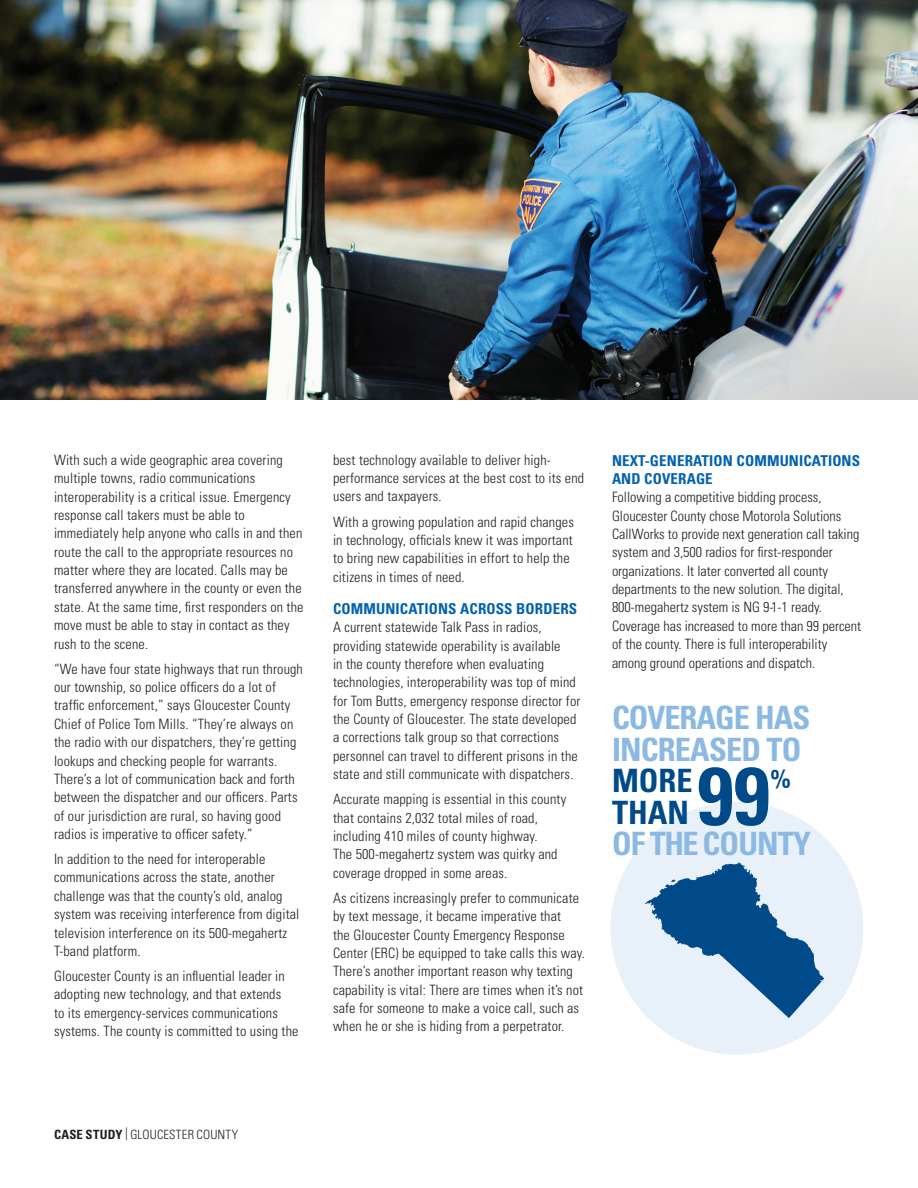
<style>
.page{position:relative;width:918px;height:1188px;background:#fff}
.page>*{position:absolute;margin:0;border:0;box-sizing:border-box;transform-origin:0 0}
.t1{font:700 condensed 82.05px "Univers";color:#004a8a}
.t2{font:700 condensed 32.1px/31.5px "Univers";letter-spacing:-.025em;color:#8bb9e3}
.t3{font:700 condensed 32.1px/31.5px "Univers";color:#004a8a}
.t4{font:700 condensed 26.1px "Univers";color:#004a8a}
.t5{font:700 condensed 15px/18.3px "Univers";letter-spacing:.01em;color:#0162b0}
.t6{font:300 condensed 14.25px/18.3px "Univers";letter-spacing:.01em;color:#231f20}
.t7{font:300 condensed 12.75px "Univers";letter-spacing:.01em;color:#231f20}
.s1{font-weight:700}
</style>
<div class="page">
<img style="left:0;top:0;width:918px;height:400px">
<div style="left:610px;top:802px;width:253px;height:253px;background:#e8f1f9;border-radius:50%"></div>
<svg style="left:645px;top:862px;width:179px;height:156px"></svg>
<p class="t6" style="left:54px;top:451px;width:251px">With such a wide geographic area covering multiple towns, radio communications interoperability is a critical issue. Emergency response call takers must be able to immediately help anyone who calls in and then route the call to the appropriate resources no matter where they are located. Calls may be transferred anywhere in the county or even the state. At the same time, first responders on the move must be able to stay in contact as they rush to the scene.</p>
<p class="t6" style="left:54px;top:660px;width:250px">“We have four state highways that run through our township, so police officers do a lot of traffic enforcement,” says Gloucester County Chief of Police Tom Mills. “They’re always on the radio with our dispatchers, they’re getting lookups and checking people for warrants.<br>There’s a lot of communication back and forth between the dispatcher and our officers. Parts of our jurisdiction are rural, so having good radios is imperative to officer safety.”</p>
<p class="t6" style="left:54px;top:850px;width:247px">In addition to the need for interoperable communications across the state, another challenge was that the county’s old, analog system was receiving interference from digital television interference on its 500-megahertz T-band platform.</p>
<p class="t6" style="left:54px;top:967px;width:246px">Gloucester County is an influential leader in adopting new technology, and that extends<br>to its emergency-services communications systems. The county is committed to using the</p>
<p class="t6" style="left:333px;top:451px;width:253px">best technology available to deliver high&shy;performance services at the best cost to its end users and taxpayers.</p>
<p class="t6" style="left:333px;top:512px;width:242px">With a growing population and rapid changes in technology, officials knew it was important to bring new capabilities in effort to help the citizens in times of need.</p>
<p class="t5" style="left:333px;top:599px;width:246px">COMMUNICATIONS ACROSS BORDERS</p>
<p class="t6" style="left:333px;top:618px;width:249px">A current statewide Talk Pass in radios, providing statewide operability is available<br>in the county therefore when evaluating technologies, interoperability was top of mind for Tom Butts, emergency response director for the County of Gloucester. The state developed a corrections talk group so that corrections personnel can travel to different prisons in the state and still communicate with dispatchers.</p>
<p class="t6" style="left:333px;top:790px;width:235px">Accurate mapping is essential in this county that contains 2,032 total miles of road, including 410 miles of county highway.<br>The 500-megahertz system was quirky and coverage dropped in some areas.</p>
<p class="t6" style="left:333px;top:889px;width:254px">As citizens increasingly prefer to communicate by text message, it became imperative that<br>the Gloucester County Emergency Response Center (ERC) be equipped to take calls this way.<br>There’s another important reason why texting capability is vital: There are times when it’s not safe for someone to make a voice call, such as when he or she is hiding from a perpetrator.</p>
<p class="t5" style="left:612px;top:451px;width:250px">NEXT-GENERATION COMMUNICATIONS<br>AND COVERAGE</p>
<p class="t6" style="left:612px;top:488px;width:251px">Following a competitive bidding process, Gloucester County chose Motorola Solutions CallWorks to provide next generation call taking system and 3,500 radios for first-responder organizations. It later converted all county departments to the new solution. The digital, 800-megahertz system is NG 9-1-1 ready.<br>Coverage has increased to more than 99 percent of the county. There is full interoperability among ground operations and dispatch.</p>
<h2 class="t2" style="left:612px;top:702px;width:200px">COVERAGE HAS<br>INCREASED TO</h2>
<h2 class="t3" style="left:612px;top:765px;width:82px">MORE<br>THAN</h2>
<h2 class="t2" style="left:612px;top:828px;width:201px">OF THE COUNTY</h2>
<h1 class="t1" style="left:697px;top:746px;width:74px">99</h1>
<h3 class="t4" style="left:771px;top:763px;width:22px">%</h3>
<p class="t7" style="left:54px;top:1127px;width:186px"><span class="s1">CASE STUDY</span> | GLOUCESTER COUNTY</p>
</div>
